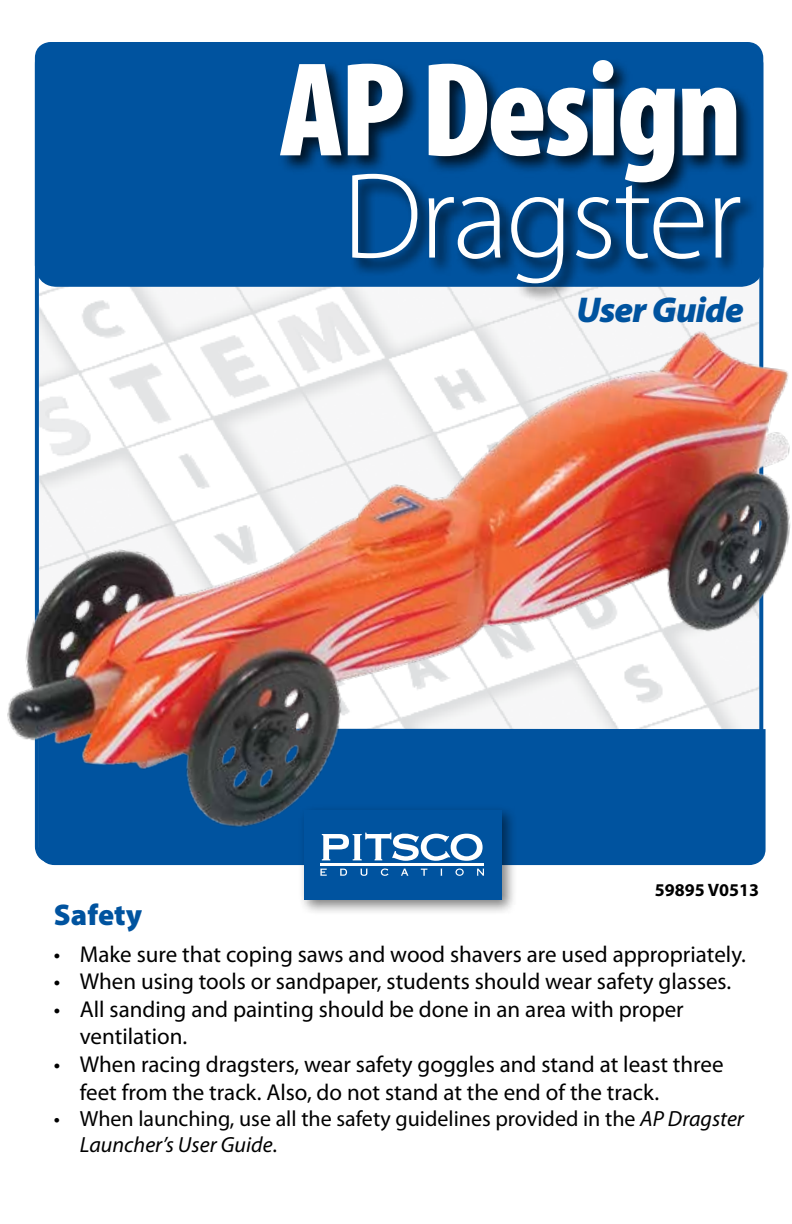
<style>
.page{position:relative;width:792px;height:1224px;background:#fff}
.page>*{position:absolute;margin:0;border:0;box-sizing:border-box;transform-origin:0 0}
.t1{font:900 condensed 135.4px "Myriad Pro";letter-spacing:-.02em;color:#fff}
.t2{font:300 123.4px "Myriad Pro";letter-spacing:-.02em;color:#fff}
.t3{font:italic 900 36px "Myriad Pro";letter-spacing:-.02em;color:#00539f}
.t4{font:900 30px "Myriad Pro";color:#00539f}
.t5{font:23px/27.6px "Myriad Pro";color:#000}
.t6{font:22px/26.4px "Myriad Pro";color:#000}
.t7{font:700 18px "Myriad Pro";color:#000}
.s1{font-style:italic}
</style>
<div class="page">
<svg style="left:38px;top:857px;width:726px;height:9px;background:#1f67aa"></svg>
<div style="left:298px;top:804px;width:219px;height:112px;background:#000;opacity:.5"></div>
<div style="left:304px;top:810px;width:198px;height:89px;background:#00539f"></div>
<hr style="left:320px;top:863px;width:164px;height:2px;background:#fff">
<svg style="left:320px;top:868px;width:164px;height:8px"></svg>
<svg style="left:322px;top:857px;width:157px;height:4px"></svg>
<div style="left:37px;top:44px;width:724px;height:241px;background:#00539f;border-radius:20px"></div>
<div style="left:35px;top:42px;width:728px;height:245px;border:4px solid #00539f;border-radius:20px"></div>
<div style="left:279px;top:58px;width:480px;height:245px;background:#000;opacity:.75"></div>
<img style="left:7px;top:296px;width:784px;height:561px">
<h1 class="t1" style="left:280px;top:23px;width:464px">AP Design</h1>
<h2 class="t2" style="left:342px;top:142px;width:401px">Dragster</h2>
<h3 class="t3" style="left:576px;top:286px;width:169px">User Guide</h3>
<p class="t7" style="left:655px;top:878px;width:106px">59895 V0513</p>
<h3 class="t4" style="left:54px;top:895px;width:90px">Safety</h3>
<p class="t5" style="left:54px;top:940px;width:694px">• Make sure that coping saws and wood shavers are used appropriately.</p>
<p class="t5" style="left:54px;top:967px;width:679px">• When using tools or sandpaper, students should wear safety glasses.</p>
<p class="t5" style="left:80px;top:995px;width:605px;text-indent:-26px">• All sanding and painting should be done in an area with proper ventilation.</p>
<p class="t5" style="left:80px;top:1050px;width:645px;text-indent:-26px">• When racing dragsters, wear safety goggles and stand at least three feet from the track. Also, do not stand at the end of the track.</p>
<p class="t6" style="left:80px;top:1105px;width:666px;text-indent:-26px">• When launching, use all the safety guidelines provided in the <span class="s1">AP Dragster<br>Launcher’s User Guide</span>.</p>
</div>
